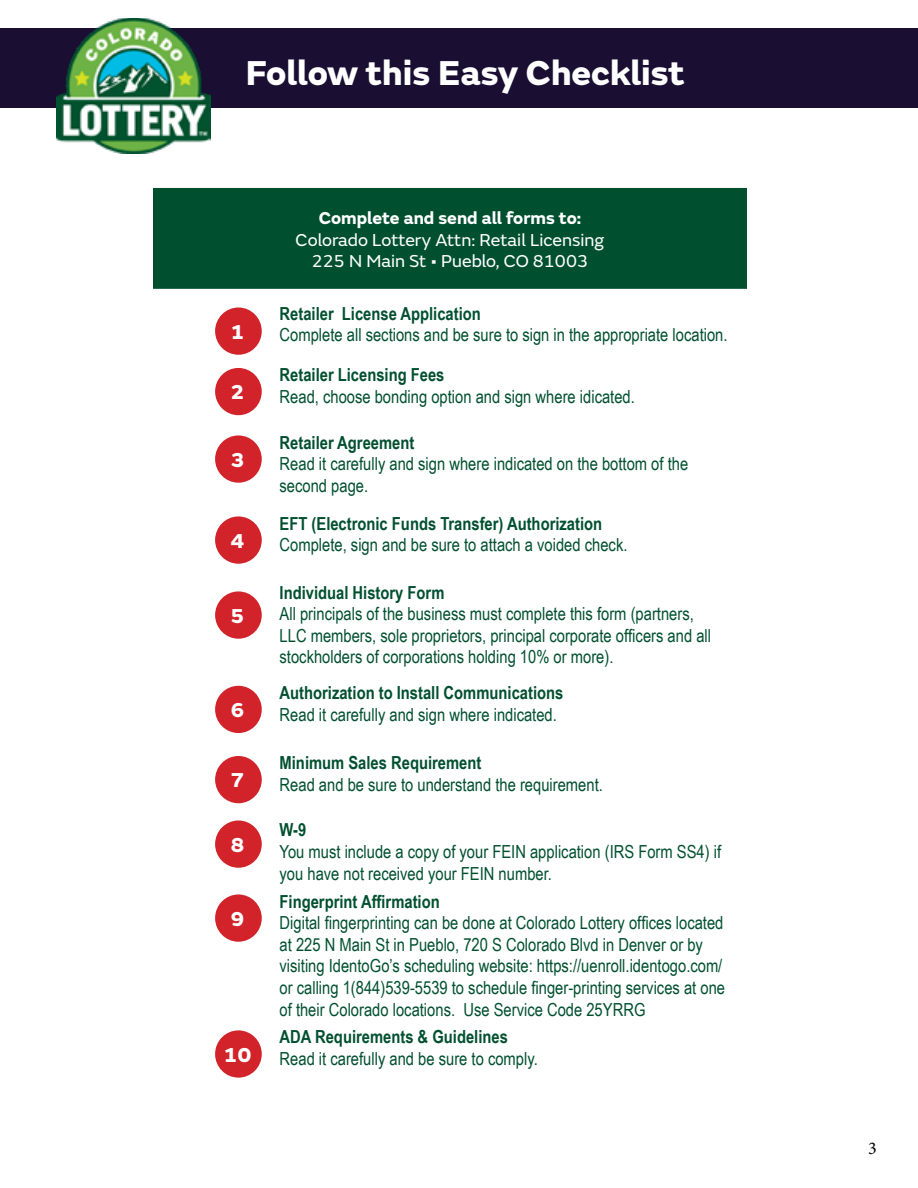
<style>
.page{position:relative;width:918px;height:1188px;background:#fff}
.page>*{position:absolute;margin:0;border:0;box-sizing:border-box;transform-origin:0 0}
.t1{font:800 36px "FS Emeric";color:#fff}
.t2{font:800 21px "FS Emeric";color:#fff}
.t3{font:18px/21.6px "Arial Narrow";color:#00502f}
.t4{font:700 18px "Arial Narrow";color:#00502f}
.t5{font:18px/21.6px "FS Emeric";color:#fff;text-align:center}
.t6{font:700 18px "FS Emeric";color:#fff}
.t7{font:18px "Minion Pro";color:#000}
</style>
<div class="page">
<div style="left:0;top:28px;width:917px;height:80px;background:#1a0f32"></div>
<img style="left:57px;top:18px;width:154px;height:135px">
<div style="left:154px;top:189px;width:592px;height:99px;background:#00502f"></div>
<div style="left:153px;top:188px;width:594px;height:101px;border:2px solid #00502f"></div>
<div style="left:215px;top:308px;width:47px;height:47px;background:#d2232a;border-radius:50%"></div>
<div style="left:215px;top:368px;width:47px;height:47px;background:#d2232a;border-radius:50%"></div>
<div style="left:215px;top:435px;width:47px;height:48px;background:#d2232a;border-radius:50%"></div>
<div style="left:215px;top:516px;width:47px;height:48px;background:#d2232a;border-radius:50%"></div>
<div style="left:215px;top:591px;width:47px;height:48px;background:#d2232a;border-radius:50%"></div>
<div style="left:215px;top:686px;width:47px;height:47px;background:#d2232a;border-radius:50%"></div>
<div style="left:215px;top:756px;width:47px;height:47px;background:#d2232a;border-radius:50%"></div>
<div style="left:215px;top:820px;width:47px;height:48px;background:#d2232a;border-radius:50%"></div>
<div style="left:215px;top:894px;width:47px;height:48px;background:#d2232a;border-radius:50%"></div>
<div style="left:215px;top:1030px;width:47px;height:48px;background:#d2232a;border-radius:50%"></div>
<h1 class="t1" style="left:246px;top:44px;width:441px">Follow this Easy Checklist</h1>
<p class="t2" style="left:231px;top:315px;width:16px">1</p>
<p class="t2" style="left:231px;top:375px;width:16px">2</p>
<p class="t2" style="left:231px;top:443px;width:16px">3</p>
<p class="t2" style="left:231px;top:524px;width:16px">4</p>
<p class="t2" style="left:231px;top:599px;width:16px">5</p>
<p class="t2" style="left:231px;top:693px;width:16px">6</p>
<p class="t2" style="left:231px;top:763px;width:16px">7</p>
<p class="t2" style="left:231px;top:828px;width:16px">8</p>
<p class="t2" style="left:231px;top:902px;width:16px">9</p>
<p class="t2" style="left:223px;top:1038px;width:30px">10</p>
<p class="t6" style="left:319px;top:204px;width:264px">Complete and send all forms to:</p>
<p class="t5" style="left:296px;top:228px;width:310px">Colorado Lottery Attn: Retail Licensing<br>225 N Main St • Pueblo, CO 81003</p>
<p class="t4" style="left:280px;top:300px;width:203px">Retailer License Application</p>
<p class="t3" style="left:280px;top:324px;width:449px">Complete all sections and be sure to sign in the appropriate location.</p>
<p class="t4" style="left:280px;top:361px;width:166px">Retailer Licensing Fees</p>
<p class="t3" style="left:280px;top:385px;width:357px">Read, choose bonding option and sign where idicated.</p>
<p class="t4" style="left:280px;top:429px;width:136px">Retailer Agreement</p>
<p class="t3" style="left:280px;top:452px;width:410px">Read it carefully and sign where indicated on the bottom of the second page.</p>
<p class="t4" style="left:280px;top:510px;width:324px">EFT (Electronic Funds Transfer) Authorization</p>
<p class="t3" style="left:280px;top:533px;width:349px">Complete, sign and be sure to attach a voided check.</p>
<p class="t4" style="left:280px;top:579px;width:166px">Individual History Form</p>
<p class="t3" style="left:280px;top:602px;width:433px">All principals of the business must complete this form (partners,<br>LLC members, sole proprietors, principal corporate officers and all stockholders of corporations holding 10% or more).</p>
<p class="t4" style="left:280px;top:679px;width:285px">Authorization to Install Communications</p>
<p class="t3" style="left:280px;top:703px;width:279px">Read it carefully and sign where indicated.</p>
<p class="t4" style="left:280px;top:749px;width:203px">Minimum Sales Requirement</p>
<p class="t3" style="left:280px;top:773px;width:325px">Read and be sure to understand the requirement.</p>
<p class="t4" style="left:280px;top:816px;width:28px">W-9</p>
<p class="t3" style="left:280px;top:840px;width:443px">You must include a copy of your FEIN application (IRS Form SS4) if you have not received your FEIN number.</p>
<p class="t4" style="left:280px;top:888px;width:162px">Fingerprint Affirmation</p>
<p class="t3" style="left:280px;top:911px;width:447px">Digital fingerprinting can be done at Colorado Lottery offices located at 225 N Main St in Pueblo, 720 S Colorado Blvd in Denver or by visiting IdentoGo’s scheduling website: https://uenroll.identogo.com/ or calling 1(844)539-5539 to schedule finger-printing services at one of their Colorado locations. Use Service Code 25YRRG</p>
<p class="t4" style="left:280px;top:1024px;width:230px">ADA Requirements &amp; Guidelines</p>
<p class="t3" style="left:280px;top:1047px;width:260px">Read it carefully and be sure to comply.</p>
<p class="t7" style="left:868px;top:1136px;width:10px">3</p>
</div>
